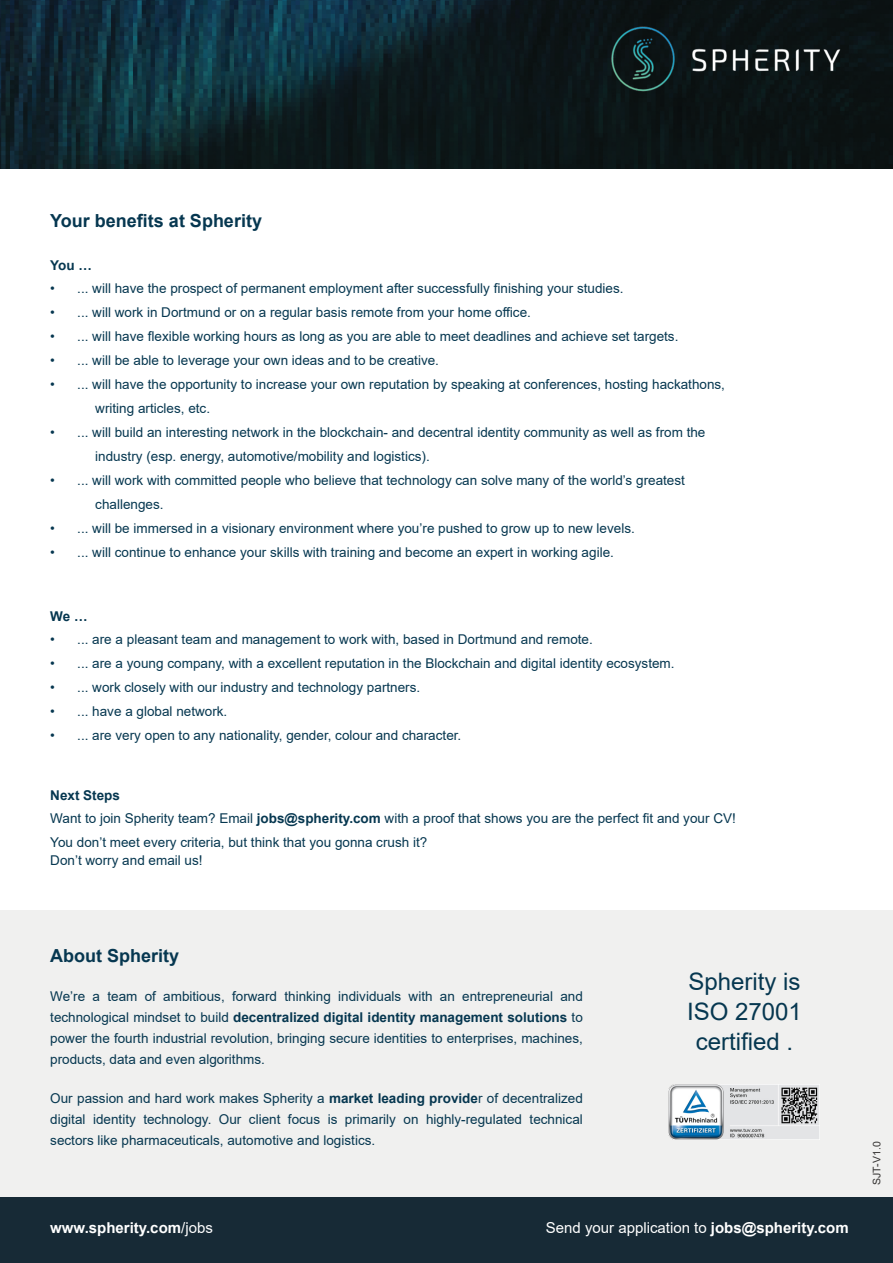
<style>
.page{position:relative;width:893px;height:1263px;background:#fff}
.page>*{position:absolute;margin:0;border:0;box-sizing:border-box;transform-origin:0 0}
.t1{font:24px/30px "Arial";color:#063750;text-align:center}
.t2{font:700 18px "Arial";color:#063750}
.t3{font:15px "Arial";color:#fff}
.t4{font:700 15px "Arial";color:#fff}
.t5{font:13.5px/21px "Arial";color:#063750}
.t6{font:700 13.5px "Arial";color:#063750}
.t7{font:10.5px "Arial";color:#343231}
.s1{font-weight:700}
.s2{font-weight:400}
</style>
<div class="page">
<div style="left:0;top:910px;width:893px;height:288px;background:#f0f0ef"></div>
<img style="left:0;top:0;width:893px;height:168px">
<div style="left:0;top:1197px;width:893px;height:66px;background:#172a36"></div>
<img style="left:612px;top:27px;width:229px;height:64px">
<img style="left:669px;top:1084px;width:151px;height:56px">
<h2 class="t2" style="left:50px;top:213px;width:213px">Your benefits at Spherity</h2>
<p class="t6" style="left:50px;top:260px;width:43px">You …</p>
<p class="t5" style="left:50px;top:279px;width:575px">• ... will have the prospect of permanent employment after successfully finishing your studies.</p>
<p class="t5" style="left:50px;top:303px;width:482px">• ... will work in Dortmund or on a regular basis remote from your home office.</p>
<p class="t5" style="left:50px;top:327px;width:630px">• ... will have flexible working hours as long as you are able to meet deadlines and achieve set targets.</p>
<p class="t5" style="left:50px;top:351px;width:390px">• ... will be able to leverage your own ideas and to be creative.</p>
<p class="t5" style="left:95px;top:374px;width:631px;line-height:24px;text-indent:-45px">• ... will have the opportunity to increase your own reputation by speaking at conferences, hosting hackathons, writing articles, etc.</p>
<p class="t5" style="left:95px;top:422px;width:612px;line-height:24px;text-indent:-45px">• ... will build an interesting network in the blockchain- and decentral identity community as well as from the industry (esp. energy, automotive/mobility and logistics).</p>
<p class="t5" style="left:95px;top:470px;width:591px;line-height:24px;text-indent:-45px">• ... will work with committed people who believe that technology can solve many of the world’s greatest challenges.</p>
<p class="t5" style="left:50px;top:519px;width:586px">• ... will be immersed in a visionary environment where you’re pushed to grow up to new levels.</p>
<p class="t5" style="left:50px;top:543px;width:565px">• ... will continue to enhance your skills with training and become an expert in working agile.</p>
<p class="t6" style="left:50px;top:611px;width:39px">We …</p>
<p class="t5" style="left:50px;top:630px;width:544px">• ... are a pleasant team and management to work with, based in Dortmund and remote.</p>
<p class="t5" style="left:50px;top:654px;width:626px">• ... are a young company, with a excellent reputation in the Blockchain and digital identity ecosystem.</p>
<p class="t5" style="left:50px;top:678px;width:371px">• ... work closely with our industry and technology partners.</p>
<p class="t5" style="left:50px;top:702px;width:179px">• ... have a global network.</p>
<p class="t5" style="left:50px;top:726px;width:413px">• ... are very open to any nationality, gender, colour and character.</p>
<p class="t6" style="left:50px;top:790px;width:71px">Next Steps</p>
<p class="t5" style="left:50px;top:808px;width:687px;line-height:24px">Want to join Spherity team? Email <span class="s1">jobs@spherity.com</span> with a proof that shows you are the perfect fit and your CV!<br>You don’t meet every criteria, but think that you gonna crush it?</p>
<p class="t5" style="left:50px;top:851px;width:154px">Don’t worry and email us!</p>
<h2 class="t2" style="left:50px;top:948px;width:130px">About Spherity</h2>
<p class="t5" style="left:50px;top:986px;width:534px;text-align:justify">We’re a team of ambitious, forward thinking individuals with an entrepreneurial and technological mindset to build <span class="s1">decentralized digital identity management solutions</span> to power the fourth industrial revolution, bringing secure identities to enterprises, machines, products, data and even algorithms.</p>
<p class="t5" style="left:50px;top:1088px;width:534px;text-align:justify">Our passion and hard work makes Spherity a <span class="s1">market leading provide</span>r of decentralized digital identity technology. Our client focus is primarily on highly-regulated technical sectors like pharmaceuticals, automotive and logistics.</p>
<h1 class="t1" style="left:687px;top:968px;width:116px">Spherity is<br>ISO 27001 certified .</h1>
<p class="t4" style="left:50px;top:1222px;width:164px">www.spherity.com<span class="s2">/jobs</span></p>
<p class="t3" style="left:546px;top:1222px;width:304px">Send your application to <span class="s1">jobs@spherity.com</span></p>
<p class="t7" style="left:873px;top:1185px;width:45px;rotate:-90deg">SJT-V1.0</p>
</div>
